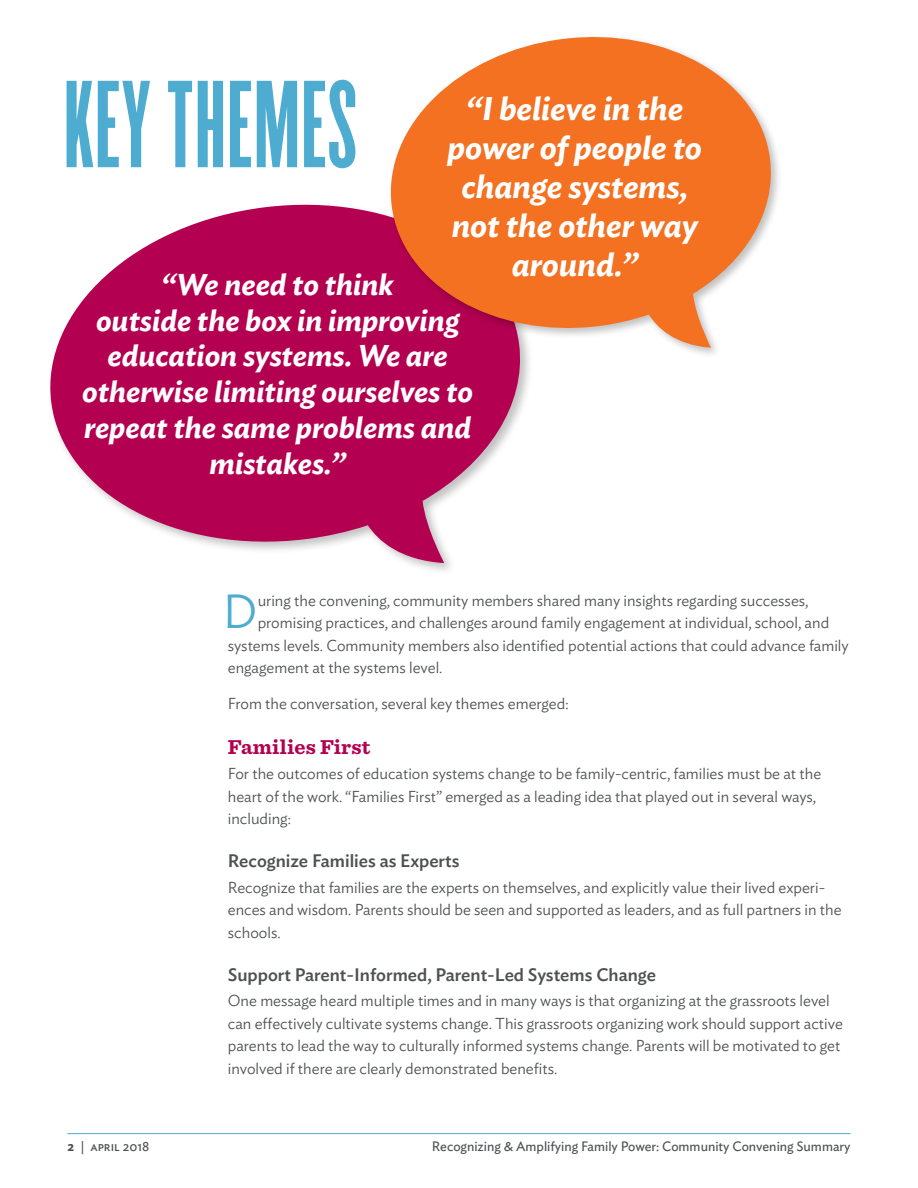
<style>
.page{position:relative;width:918px;height:1188px;background:#fff}
.page>*{position:absolute;margin:0;border:0;box-sizing:border-box;transform-origin:0 0}
.t1{font:108px "Champion HTF Bantamweight";letter-spacing:.02em;color:#4daccf}
.t2{font:300 47.4px "Ideal Sans";color:#4daccf}
.t3{font:italic 600 32.55px/39.2px "Ideal Sans";color:#fff;text-align:center}
.t4{font:italic 600 29.85px/35.8px "Ideal Sans";color:#fff;text-align:center}
.t5{font:700 21px "Sentinel";letter-spacing:.01em;color:#b30050}
.t6{font:500 18px "Ideal Sans";color:#4e5053}
.t7{font:300 15.75px/22.5px "Ideal Sans";color:#4e5053}
.t8{font:13.5px "Ideal Sans";color:#4e5053}
.s1{font-weight:600}
</style>
<div class="page">
<hr style="left:68px;top:1133px;width:782px;height:1px;background:#4daccf">
<svg style="left:50px;top:204px;width:477px;height:359px;fill:#b30050"></svg>
<div style="left:388px;top:34px;width:395px;height:325px;background:#000;opacity:.25"></div>
<svg style="left:382px;top:34px;width:395px;height:314px;fill:#f37121"></svg>
<h1 class="t1" style="left:64px;top:57px;width:295px">KEY THEMES</h1>
<h3 class="t3" style="left:448px;top:86px;width:256px">“I believe in the power of people to change systems, not the other way around.”</h3>
<h3 class="t4" style="left:82px;top:264px;width:392px">“We need to think<br>outside the box in improving education systems. We are otherwise limiting ourselves to repeat the same problems and mistakes.”</h3>
<h2 class="t2" style="left:223px;top:576px;width:36px">D</h2>
<p class="t7" style="left:258px;top:588px;width:552px">uring the convening, community members shared many insights regarding successes,</p>
<p class="t7" style="left:258px;top:610px;width:573px">promising practices, and challenges around family engagement at individual, school, and</p>
<p class="t7" style="left:228px;top:633px;width:622px">systems levels. Community members also identified potential actions that could advance family</p>
<p class="t7" style="left:228px;top:655px;width:216px">engagement at the systems level.</p>
<p class="t7" style="left:228px;top:691px;width:342px">From the conversation, several key themes emerged:</p>
<h3 class="t5" style="left:228px;top:730px;width:144px">Families First</h3>
<p class="t7" style="left:228px;top:761px;width:595px">For the outcomes of education systems change to be family-centric, families must be at the heart of the work. “Families First” emerged as a leading idea that played out in several ways, including:</p>
<p class="t6" style="left:228px;top:847px;width:233px">Recognize Families as Experts</p>
<p class="t7" style="left:228px;top:875px;width:615px">Recognize that families are the experts on themselves, and explicitly value their lived experi&shy;ences and wisdom. Parents should be seen and supported as leaders, and as full partners in the schools.</p>
<p class="t6" style="left:228px;top:960px;width:430px">Support Parent-Informed, Parent-Led Systems Change</p>
<p class="t7" style="left:228px;top:988px;width:617px">One message heard multiple times and in many ways is that organizing at the grassroots level can effectively cultivate systems change. This grassroots organizing work should support active parents to lead the way to culturally informed systems change. Parents will be motivated to get involved if there are clearly demonstrated benefits.</p>
<p class="t8" style="left:68px;top:1136px;width:83px"><span class="s1">2</span> | april 2018</p>
<p class="t8" style="left:432px;top:1136px;width:420px">Recognizing &amp; Amplifying Family Power: Community Convening Summary</p>
</div>
